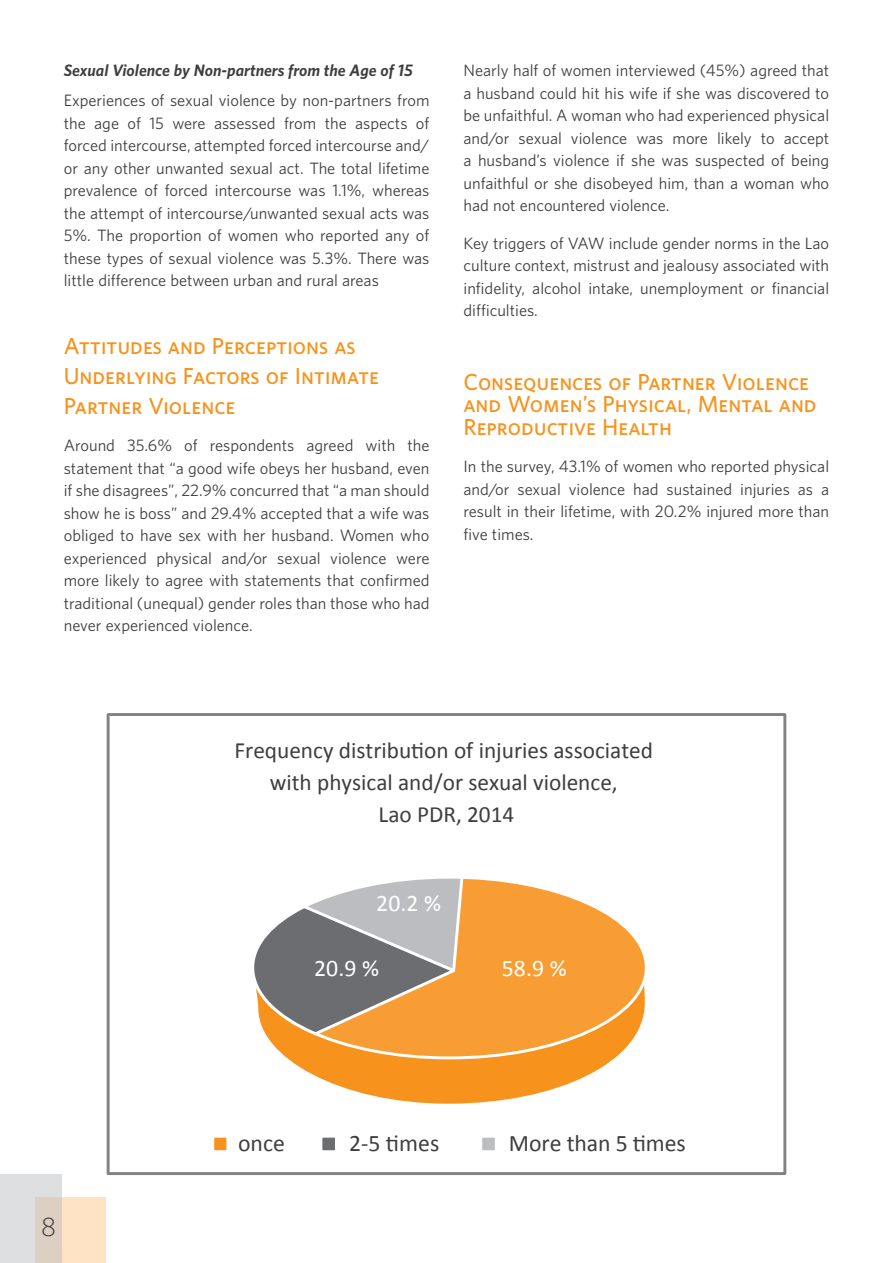
<style>
.page{position:relative;width:893px;height:1263px;background:#fff}
.page>*{position:absolute;margin:0;border:0;box-sizing:border-box;transform-origin:0 0}
.t1{font:300 24px "UNFPA";color:#3e3e3f}
.t2{font:23.7px "Calibri";letter-spacing:-.005em;color:#3e3e3f}
.t3{font:23.7px "Calibri";color:#fff}
.t4{font:23.25px/32px "Calibri";color:#3e3e3f;text-align:center}
.Heading_1{font:21px/30px "UNFPA Semibold SC";color:#f7931d}
.t5{font:15px/22.5px "UNFPA Text";color:#3e3e3f;text-align:justify}
.t6{font:italic 700 15px "UNFPA";color:#3e3e3f}
</style>
<div class="page">
<div style="left:35px;top:1197px;width:71px;height:66px;background:#fee2c4"></div>
<svg style="left:0;top:1175px;width:62px;height:88px;background:#ddd9d5"></svg>
<svg style="left:267px;top:985px;width:378px;height:119px"></svg>
<div style="left:253px;top:877px;width:393px;height:181px;background:#f89d33;border-radius:50%"></div>
<svg style="left:253px;top:877px;width:212px;height:160px"></svg>
<svg style="left:214px;top:1137px;width:13px;height:14px"></svg>
<svg style="left:322px;top:1137px;width:13px;height:14px"></svg>
<svg style="left:482px;top:1137px;width:13px;height:14px"></svg>
<div style="left:107px;top:713px;width:679px;height:462px;border:3px solid #808285"></div>
<p class="t6" style="left:64px;top:61px;width:351px">Sexual Violence by Non-partners from the Age of 15</p>
<p class="t5" style="left:64px;top:89px;width:367px">Experiences of sexual violence by non-partners from the age of 15 were assessed from the aspects of forced intercourse, attempted forced intercourse and/ or any other unwanted sexual act. The total lifetime prevalence of forced intercourse was 1.1%, whereas the attempt of intercourse/unwanted sexual acts was 5%. The proportion of women who reported any of these types of sexual violence was 5.3%. There was little difference between urban and rural areas</p>
<p class="Heading_1" style="left:64px;top:330px;width:317px">Attitudes and Perceptions as<br>Underlying Factors of Intimate<br>Partner Violence</p>
<p class="t5" style="left:64px;top:434px;width:367px">Around 35.6% of respondents agreed with the statement that “a good wife obeys her husband, even if she disagrees”, 22.9% concurred that “a man should show he is boss” and 29.4% accepted that a wife was obliged to have sex with her husband. Women who experienced physical and/or sexual violence were more likely to agree with statements that confirmed traditional (unequal) gender roles than those who had never experienced violence.</p>
<p class="t5" style="left:463px;top:59px;width:367px">Nearly half of women interviewed (45%) agreed that a husband could hit his wife if she was discovered to be unfaithful. A woman who had experienced physical and/or sexual violence was more likely to accept a husband’s violence if she was suspected of being unfaithful or she disobeyed him, than a woman who had not encountered violence.</p>
<p class="t5" style="left:463px;top:231px;width:367px">Key triggers of VAW include gender norms in the Lao culture context, mistrust and jealousy associated with infidelity, alcohol intake, unemployment or financial difficulties.</p>
<p class="Heading_1" style="left:463px;top:370px;width:355px;line-height:22.5px">Consequences of Partner Violence and Women’s Physical, Mental and<br>Reproductive Health</p>
<p class="t5" style="left:463px;top:455px;width:367px">In the survey, 43.1% of women who reported physical and/or sexual violence had sustained injuries as a result in their lifetime, with 20.2% injured more than five times.</p>
<p class="t4" style="left:234px;top:733px;width:420px">Frequency distribution of injuries associated with physical and/or sexual violence,<br>Lao PDR, 2014</p>
<p class="t3" style="left:376px;top:888px;width:66px">20.2 %</p>
<p class="t3" style="left:314px;top:954px;width:66px">20.9 %</p>
<p class="t3" style="left:502px;top:954px;width:66px">58.9 %</p>
<h1 class="t1" style="left:41px;top:1212px;width:17px">8</h1>
<p class="t2" style="left:238px;top:1129px;width:48px">once</p>
<p class="t2" style="left:349px;top:1129px;width:92px">2-5 times</p>
<p class="t2" style="left:509px;top:1129px;width:178px">More than 5 times</p>
</div>
